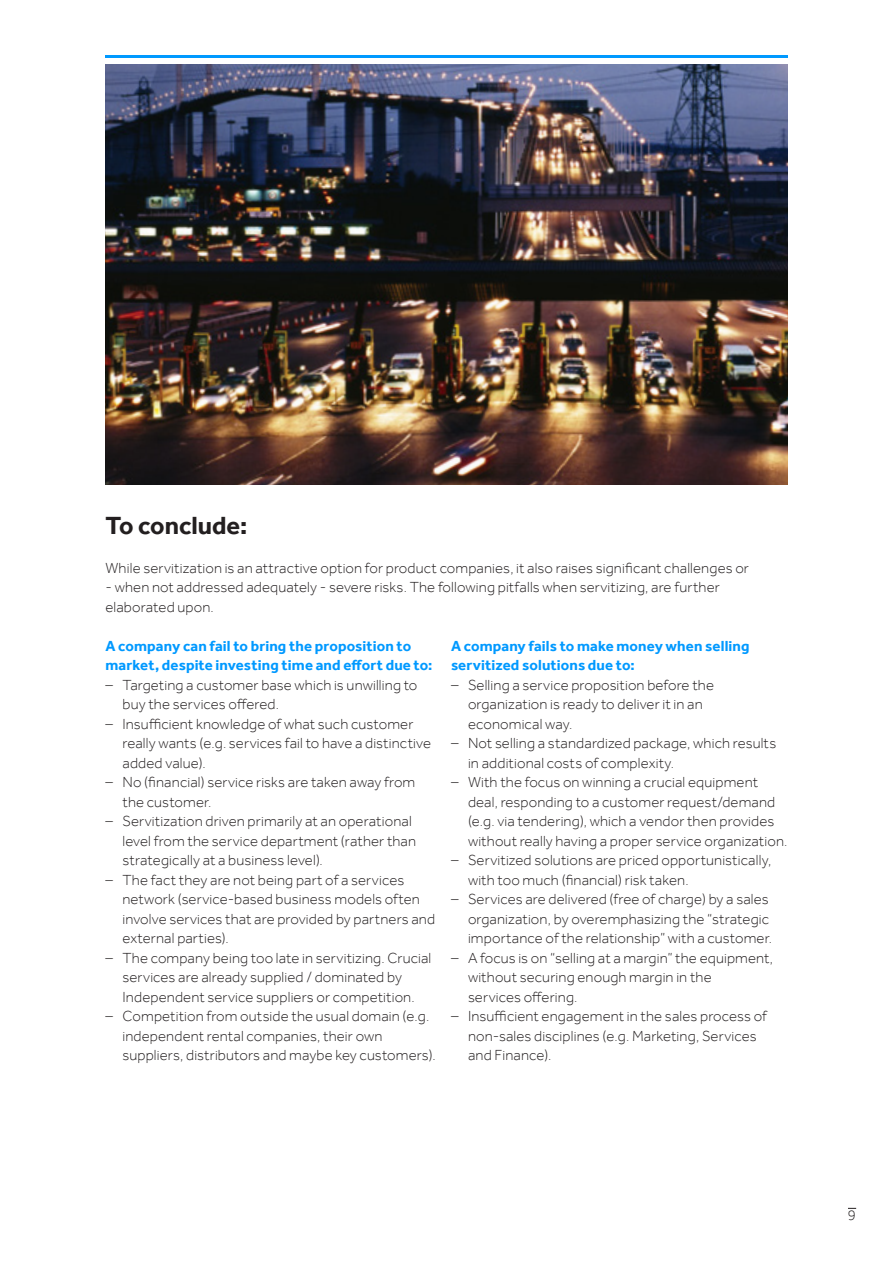
<style>
.page{position:relative;width:893px;height:1263px;background:#fff}
.page>*{position:absolute;margin:0;border:0;box-sizing:border-box;transform-origin:0 0}
.t1{font:700 25.5px "Effra";color:#231f20}
.t2{font:300 15px/19.5px "Effra";letter-spacing:.01em;color:#231f20}
.t3{font:700 15px/19.5px "Effra";letter-spacing:.01em;color:#09f}
</style>
<div class="page">
<hr style="left:105px;top:56px;width:682px;height:2px;background:#09f">
<img style="left:105px;top:65px;width:682px;height:420px">
<h1 class="t1" style="left:105px;top:510px;width:143px">To conclude:</h1>
<p class="t2" style="left:105px;top:558px;width:645px">While servitization is an attractive option for product companies, it also raises significant challenges or</p>
<p class="t2" style="left:105px;top:577px;width:616px">- when not addressed adequately - severe risks. The following pitfalls when servitizing, are further elaborated upon.</p>
<p class="t3" style="left:105px;top:636px;width:329px">A company can fail to bring the proposition to market, despite investing time and effort due to:</p>
<p class="t2" style="left:122px;top:675px;width:296px;text-indent:-17px">– Targeting a customer base which is unwilling to buy the services offered.</p>
<p class="t2" style="left:122px;top:714px;width:310px;text-indent:-17px">– Insufficient knowledge of what such customer really wants (e.g. services fail to have a distinctive added value).</p>
<p class="t2" style="left:122px;top:772px;width:294px;text-indent:-17px">– No (financial) service risks are taken away from the customer.</p>
<p class="t2" style="left:122px;top:811px;width:295px;text-indent:-17px">– Servitization driven primarily at an operational level from the service department (rather than strategically at a business level).</p>
<p class="t2" style="left:122px;top:870px;width:314px;text-indent:-17px">– The fact they are not being part of a services network (service-based business models often involve services that are provided by partners and external parties).</p>
<p class="t2" style="left:122px;top:948px;width:310px;text-indent:-17px">– The company being too late in servitizing. Crucial services are already supplied / dominated by<br>Independent service suppliers or competition.</p>
<p class="t2" style="left:122px;top:1006px;width:315px;text-indent:-17px">– Competition from outside the usual domain (e.g. independent rental companies, their own suppliers, distributors and maybe key customers).</p>
<p class="t3" style="left:451px;top:636px;width:300px">A company fails to make money when selling servitized solutions due to:</p>
<p class="t2" style="left:468px;top:675px;width:247px;text-indent:-17px">– Selling a service proposition before the organization is ready to deliver it in an economical way.</p>
<p class="t2" style="left:468px;top:733px;width:310px;text-indent:-17px">– Not selling a standardized package, which results in additional costs of complexity.</p>
<p class="t2" style="left:468px;top:772px;width:321px;text-indent:-17px">– With the focus on winning a crucial equipment deal, responding to a customer request/demand (e.g. via tendering), which a vendor then provides without really having a proper service organization.</p>
<p class="t2" style="left:468px;top:850px;width:305px;text-indent:-17px">– Servitized solutions are priced opportunistically, with too much (financial) risk taken.</p>
<p class="t2" style="left:468px;top:889px;width:306px;text-indent:-17px">– Services are delivered (free of charge) by a sales organization, by overemphasizing the “strategic importance of the relationship” with a customer.</p>
<p class="t2" style="left:468px;top:948px;width:307px;text-indent:-17px">– A focus is on “selling at a margin” the equipment, without securing enough margin in the<br>services offering.</p>
<p class="t2" style="left:468px;top:1006px;width:300px;text-indent:-17px">– Insufficient engagement in the sales process of non-sales disciplines (e.g. Marketing, Services and Finance).</p>
<p class="t2" style="left:848px;top:1205px;width:10px">9</p>
</div>
